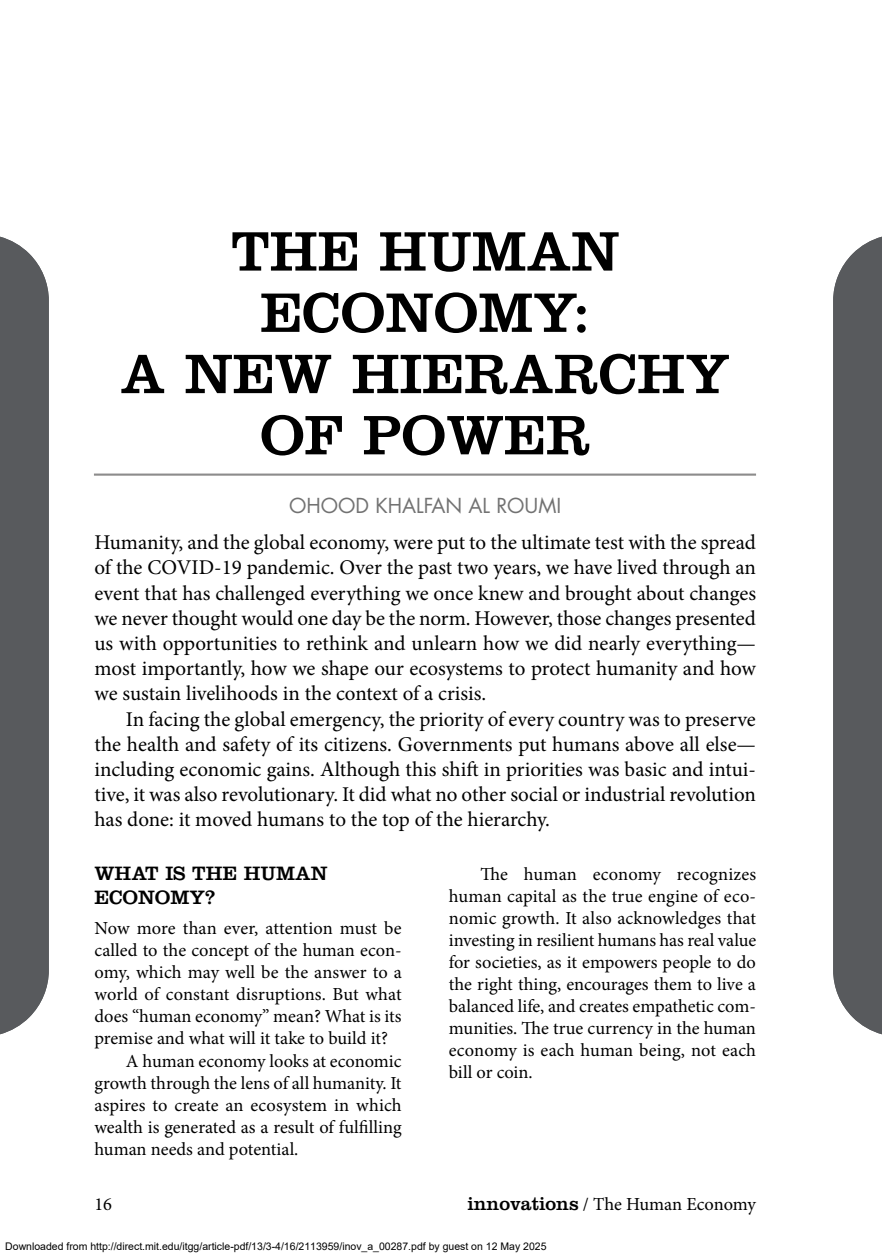
<style>
.page{position:relative;width:882px;height:1260px;background:#fff}
.page>*{position:absolute;margin:0;border:0;box-sizing:border-box;transform-origin:0 0}
.t1{font:57.75px/61.2px "Clarendon LT Std";color:#000;text-align:center}
.t2{font:21px/25.2px "Minion Pro";letter-spacing:-.005em;color:#000;text-align:justify}
.t3{font:20.12px/24.2px "Clarendon LT Std";color:#000}
.t4{font:20.12px "Futura LT Pro";color:#727272}
.t5{font:18.38px/22.1px "Minion Pro";color:#000;text-align:justify}
.t6{font:10.5px "Arial";color:#000}
.s1{font-family:"Clarendon LT Std";font-size:19.25px}
</style>
<div class="page">
<div style="left:833px;top:237px;width:49px;height:797px;background:#585a5d"></div>
<div style="left:0;top:237px;width:49px;height:797px;background:#585a5d"></div>
<h1 class="t1" style="left:120px;top:221px;width:611px">THE HUMAN<br>ECONOMY:<br>A NEW HIERARCHY<br>OF POWER</h1>
<p class="t4" style="left:289px;top:492px;width:274px">OHOOD KHALFAN AL ROUMI</p>
<p class="t2" style="left:94px;top:530px;width:663px">Humanity, and the global economy, were put to the ultimate test with the spread of the COVID-19 pandemic. Over the past two years, we have lived through an event that has challenged everything we once knew and brought about changes we never thought would one day be the norm. However, those changes presented us with opportunities to rethink and unlearn how we did nearly everything— most importantly, how we shape our ecosystems to protect humanity and how we sustain livelihoods in the context of a crisis.</p>
<p class="t2" style="left:94px;top:706px;width:663px;text-indent:32px">In facing the global emergency, the priority of every country was to preserve the health and safety of its citizens. Governments put humans above all else— including economic gains. Although this shift in priorities was basic and intui&shy;tive, it was also revolutionary. It did what no other social or industrial revolution has done: it moved humans to the top of the hierarchy.</p>
<p class="t3" style="left:94px;top:861px;width:235px">WHAT IS THE HUMAN<br>ECONOMY?</p>
<p class="t5" style="left:94px;top:917px;width:309px">Now more than ever, attention must be</p>
<p class="t5" style="left:94px;top:939px;width:309px">called to the concept of the human econ-</p>
<p class="t5" style="left:94px;top:962px;width:309px">omy, which may well be the answer to a</p>
<p class="t5" style="left:94px;top:984px;width:309px">world of constant disruptions. But what</p>
<p class="t5" style="left:94px;top:1006px;width:309px">does “human economy” mean? What is its</p>
<p class="t5" style="left:94px;top:1028px;width:295px">premise and what will it take to build it?</p>
<p class="t5" style="left:126px;top:1050px;width:277px">A human economy looks at economic</p>
<p class="t5" style="left:94px;top:1072px;width:309px">growth through the lens of all humanity. It</p>
<p class="t5" style="left:94px;top:1094px;width:309px">aspires to create an ecosystem in which</p>
<p class="t5" style="left:94px;top:1116px;width:309px">wealth is generated as a result of fulfilling</p>
<p class="t5" style="left:94px;top:1138px;width:205px">human needs and potential.</p>
<p class="t5" style="left:449px;top:863px;width:309px;text-indent:31px">The human economy recognizes human capital as the true engine of eco&shy;nomic growth. It also acknowledges that investing in resilient humans has real value for societies, as it empowers people to do the right thing, encourages them to live a balanced life, and creates empathetic com&shy;munities. The true currency in the human economy is each human being, not each bill or coin.</p>
<p class="t5" style="left:94px;top:1194px;width:19px">16</p>
<p class="t5" style="left:467px;top:1194px;width:290px"><span class="s1">innovations</span> / The Human Economy</p>
<p class="t6" style="left:5px;top:1242px;width:543px">Downloaded from http://direct.mit.edu/itgg/article-pdf/13/3-4/16/2113959/inov_a_00287.pdf by guest on 12 May 2025</p>
</div>
